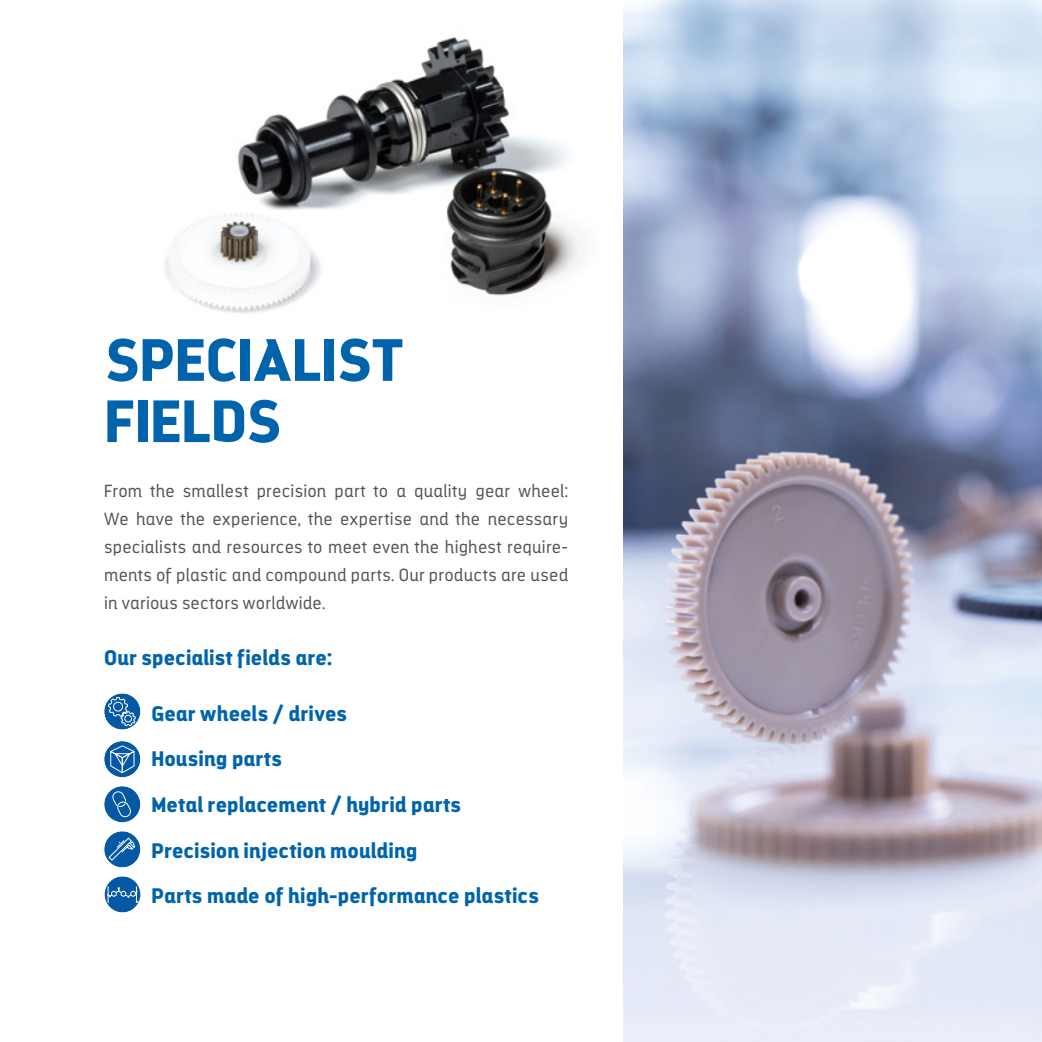
<style>
.page{position:relative;width:1042px;height:1042px;background:#fff}
.page>*{position:absolute;margin:0;border:0;box-sizing:border-box;transform-origin:0 0}
.t1{font:700 59.5px/61.2px "Darwin Alt Office";color:#0064ac}
.t2{font:700 21px/45.5px "Darwin Alt Office";letter-spacing:.01em;color:#0064ac}
.t3{font:17.5px/28px "Darwin Alt Office";letter-spacing:.025em;color:#535352;text-align:justify}
</style>
<div class="page">
<img style="left:164px;top:36px;width:416px;height:278px">
<img style="left:623px;top:0;width:419px;height:1042px">
<div style="left:104px;top:693px;width:36px;height:36px;background:#0559a4;border-radius:50%"></div>
<svg style="left:108px;top:697px;width:28px;height:29px"></svg>
<div style="left:104px;top:741px;width:36px;height:36px;background:#0559a4;border-radius:50%"></div>
<svg style="left:109px;top:745px;width:27px;height:29px"></svg>
<div style="left:104px;top:786px;width:36px;height:36px;background:#0559a4;border-radius:50%"></div>
<svg style="left:112px;top:791px;width:19px;height:27px"></svg>
<div style="left:104px;top:831px;width:36px;height:36px;background:#0559a4;border-radius:50%"></div>
<svg style="left:108px;top:837px;width:27px;height:24px"></svg>
<div style="left:105px;top:876px;width:35px;height:36px;background:#0559a4;border-radius:50%"></div>
<svg style="left:106px;top:887px;width:32px;height:16px"></svg>
<h1 class="t1" style="left:104px;top:330px;width:300px">SPECIALIST<br>FIELDS</h1>
<p class="t3" style="left:104px;top:477px;width:465px">From the smallest precision part to a quality gear wheel:<br>We have the experience, the expertise and the necessary specialists and resources to meet even the highest require&shy;ments of plastic and compound parts. Our products are used in various sectors worldwide.</p>
<p class="t2" style="left:104px;top:635px;width:229px">Our specialist fields are:</p>
<p class="t2" style="left:151px;top:691px;width:389px">Gear wheels / drives<br>Housing parts<br>Metal replacement / hybrid parts<br>Precision injection moulding<br>Parts made of high-performance plastics</p>
</div>
